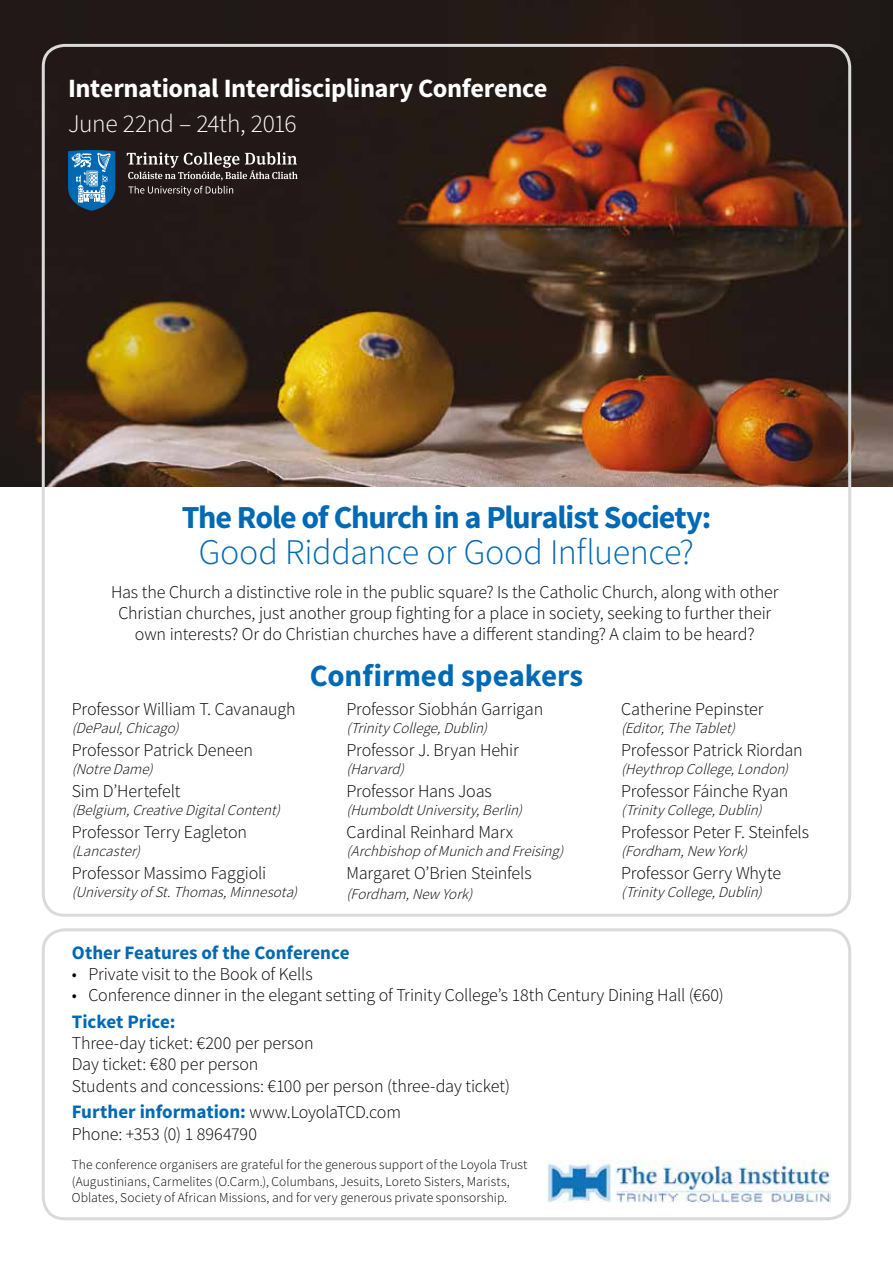
<style>
.page{position:relative;width:893px;height:1263px;background:#fff}
.page>*{position:absolute;margin:0;border:0;box-sizing:border-box;transform-origin:0 0}
.t1{font:300 36px "Source Sans Pro";letter-spacing:-.01em;color:#0069b4}
.t2{font:700 32.1px "Source Sans Pro";letter-spacing:-.035em;color:#0069b4}
.t3{font:700 31.05px "Source Sans Pro";color:#0069b4}
.t4{font:700 26.4px "Source Sans Pro";letter-spacing:-.015em;color:#fff}
.t5{font:300 25.5px "Source Sans Pro";letter-spacing:-.02em;color:#fff}
.t6{font:700 19.05px "Source Sans Pro";color:#0069b4}
.t7{font:300 18px/21px "Source Sans Pro";letter-spacing:-.01em;color:#000}
.t8{font:italic 300 15px "Source Sans Pro";color:#000}
.t9{font:300 13.5px/16.5px "Source Sans Pro";letter-spacing:.005em;color:#000}
.s1{font-weight:300;font-size:18px;color:#000}
</style>
<div class="page">
<img style="left:0;top:0;width:893px;height:487px">
<div style="left:42px;top:928px;width:809px;height:292px;border:3px solid #dadada;border-radius:21px"></div>
<svg style="left:127px;top:152px;width:171px;height:28px;background:#574f4f"></svg>
<svg style="left:128px;top:186px;width:105px;height:10px"></svg>
<svg style="left:68px;top:150px;width:47px;height:61px;background:#3a80b2"></svg>
<img style="left:547px;top:1160px;width:283px;height:42px">
<h3 class="t4" style="left:68px;top:72px;width:481px">International Interdisciplinary Conference</h3>
<h3 class="t5" style="left:68px;top:108px;width:230px">June 22nd – 24th, 2016</h3>
<h2 class="t2" style="left:182px;top:497px;width:531px">The Role of Church in a Pluralist Society:</h2>
<h1 class="t1" style="left:199px;top:530px;width:497px">Good Riddance or Good Influence?</h1>
<p class="t7" style="left:111px;top:582px;width:669px;text-align:center">Has the Church a distinctive role in the public square? Is the Catholic Church, along with other<br>Christian churches, just another group fighting for a place in society, seeking to further their own interests? Or do Christian churches have a different standing? A claim to be heard?</p>
<p class="t7" style="left:72px;top:698px;width:225px">Professor William T. Cavanaugh</p>
<p class="t8" style="left:72px;top:718px;width:113px">(DePaul,Chicago)</p>
<p class="t7" style="left:72px;top:739px;width:183px">Professor Patrick Deneen</p>
<p class="t8" style="left:72px;top:759px;width:87px">(NotreDame)</p>
<p class="t7" style="left:72px;top:780px;width:110px">Sim D’Hertefelt</p>
<p class="t8" style="left:72px;top:801px;width:214px">(Belgium,CreativeDigitalContent)</p>
<p class="t7" style="left:72px;top:821px;width:177px">Professor Terry Eagleton</p>
<p class="t8" style="left:72px;top:842px;width:74px">(Lancaster)</p>
<p class="t7" style="left:72px;top:863px;width:196px">Professor Massimo Faggioli</p>
<p class="t8" style="left:72px;top:883px;width:231px">(UniversityofSt.Thomas,Minnesota)</p>
<h3 class="t3" style="left:310px;top:656px;width:275px">Confirmed speakers</h3>
<p class="t7" style="left:347px;top:698px;width:198px">Professor Siobhán Garrigan</p>
<p class="t8" style="left:347px;top:718px;width:147px">(TrinityCollege,Dublin)</p>
<p class="t7" style="left:347px;top:739px;width:174px">Professor J. Bryan Hehir</p>
<p class="t8" style="left:347px;top:759px;width:63px">(Harvard)</p>
<p class="t7" style="left:347px;top:780px;width:147px">Professor Hans Joas</p>
<p class="t8" style="left:347px;top:801px;width:181px">(HumboldtUniversity,Berlin)</p>
<p class="t7" style="left:347px;top:821px;width:168px">Cardinal Reinhard Marx</p>
<p class="t8" style="left:347px;top:842px;width:223px">(ArchbishopofMunichandFreising)</p>
<p class="t7" style="left:347px;top:863px;width:187px">Margaret O’Brien Steinfels</p>
<p class="t8" style="left:347px;top:885px;width:132px">(Fordham,New York)</p>
<p class="t7" style="left:621px;top:698px;width:144px">Catherine Pepinster</p>
<p class="t8" style="left:621px;top:718px;width:120px">(Editor,TheTablet)</p>
<p class="t7" style="left:621px;top:739px;width:183px">Professor Patrick Riordan</p>
<p class="t8" style="left:621px;top:759px;width:173px">(HeythropCollege,London)</p>
<p class="t7" style="left:621px;top:780px;width:169px">Professor Fáinche Ryan</p>
<p class="t8" style="left:621px;top:801px;width:147px">(TrinityCollege,Dublin)</p>
<p class="t7" style="left:621px;top:821px;width:189px">Professor Peter F. Steinfels</p>
<p class="t8" style="left:621px;top:842px;width:132px">(Fordham,New York)</p>
<p class="t7" style="left:621px;top:863px;width:162px">Professor Gerry Whyte</p>
<p class="t8" style="left:621px;top:883px;width:147px">(TrinityCollege,Dublin)</p>
<p class="t6" style="left:72px;top:940px;width:279px">Other Features of the Conference</p>
<p class="t7" style="left:72px;top:964px;width:242px">• Private visit to the Book of Kells</p>
<p class="t7" style="left:72px;top:985px;width:654px">• Conference dinner in the elegant setting of Trinity College’s 18th Century Dining Hall (€60)</p>
<p class="t6" style="left:72px;top:1010px;width:105px">Ticket Price:</p>
<p class="t7" style="left:72px;top:1033px;width:440px">Three-day ticket: €200 per person<br>Day ticket: €80 per person<br>Students and concessions: €100 per person (three-day ticket)</p>
<p class="t6" style="left:72px;top:1100px;width:331px">Further information: <span class="s1">www.LoyolaTCD.com</span></p>
<p class="t7" style="left:72px;top:1123px;width:187px">Phone: +353 (0) 1 8964790</p>
<p class="t9" style="left:72px;top:1156px;width:457px">The conference organisers are grateful for the generous support of the Loyola Trust (Augustinians, Carmelites (O.Carm.), Columbans, Jesuits, Loreto Sisters, Marists,<br>Oblates, Society of African Missions, and for very generous private sponsorship.</p>
</div>
